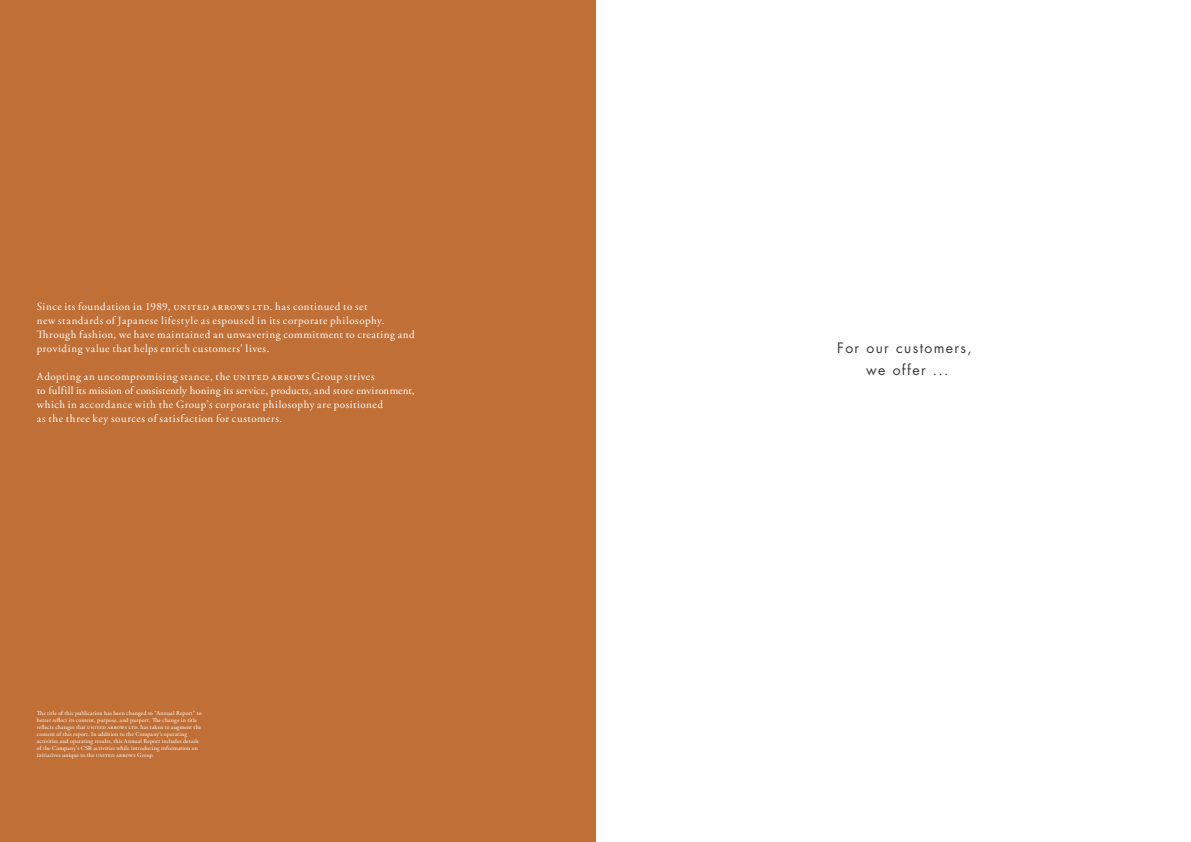
<style>
.page{position:relative;width:1191px;height:842px;background:#fff}
.page>*{position:absolute;margin:0;border:0;box-sizing:border-box;transform-origin:0 0}
.t1{font:14px/22px "Futura Std";letter-spacing:.1em;color:#3e3a39;text-align:center}
.t2{font:11px/14px "Adobe Garamond Pro";letter-spacing:.055em;color:#fff}
.t3{font:6px/7px "Adobe Garamond Pro";letter-spacing:.03em;color:#fff}
</style>
<div class="page">
<div style="left:0;top:0;width:595px;height:842px;background:#c06f36"></div>
<p class="t2" style="left:37px;top:300px;width:379px">Since its foundation in 1989, united arrows ltd. has continued to set<br>new standards of Japanese lifestyle as espoused in its corporate philosophy.<br>Through fashion, we have maintained an unwavering commitment to creating and providing value that helps enrich customers’ lives.</p>
<p class="t2" style="left:37px;top:370px;width:379px">Adopting an uncompromising stance, the united arrows Group strives<br>to fulfill its mission of consistently honing its service, products, and store environment, which in accordance with the Group’s corporate philosophy are positioned<br>as the three key sources of satisfaction for customers.</p>
<p class="t3" style="left:37px;top:710px;width:166px">The title of this publication has been changed to “Annual Report” to better reflect its content, purpose, and purport. The change in title reflects changes that united arrows ltd. has taken to augment the content of this report. In addition to the Company’s operating activities and operating results, this Annual Report includes details of the Company’s CSR activities while introducing information on initiatives unique to the united arrows Group.</p>
<p class="t1" style="left:837px;top:337px;width:136px">For our customers, we offer ...</p>
</div>
